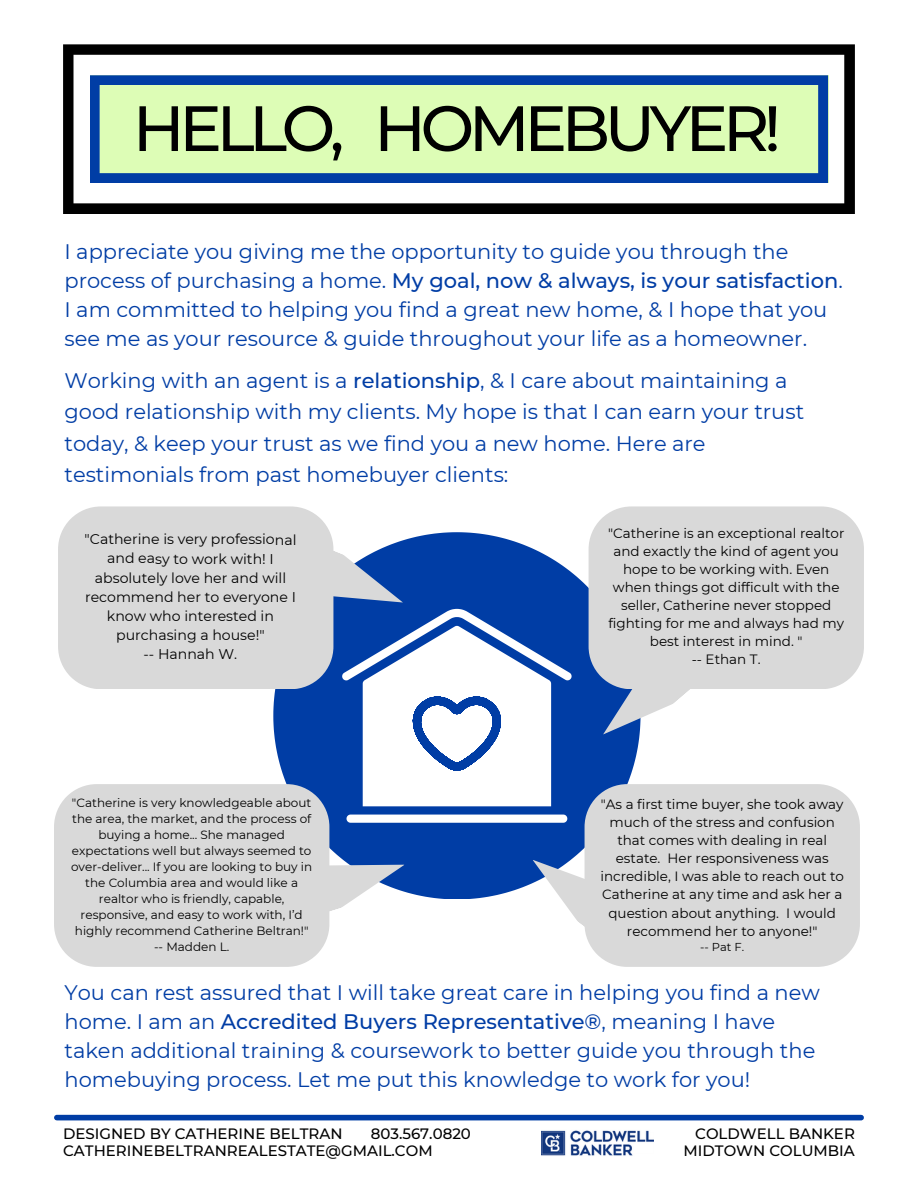
<style>
.page{position:relative;width:918px;height:1188px;background:#fff}
.page>*{position:absolute;margin:0;border:0;box-sizing:border-box;transform-origin:0 0}
.t1{font:500 63.9px "Montserrat";letter-spacing:-.085em;color:#000}
.t2{font:21px/29.2px "Montserrat";color:#003da5}
.t3{font:500 15px/16.8px "Montserrat";color:#000}
.t4{font:14.1px/19px "Montserrat";color:#000;text-align:center}
.t5{font:13.5px/18px "Montserrat";color:#000;text-align:center}
.t6{font:12px/16px "Montserrat";color:#000;text-align:center}
.t7{font:11.4px "Montserrat";color:#000}
.s1{font-weight:500}
</style>
<div class="page">
<svg style="left:273px;top:532px;width:367px;height:367px;fill:#003da5"></svg>
<div style="left:54px;top:784px;width:275px;height:183px;background:#d9d9d9"></div>
<div style="left:58px;top:506px;width:275px;height:183px;background:#d9d9d9"></div>
<div style="left:585px;top:784px;width:275px;height:183px;background:#d9d9d9"></div>
<div style="left:589px;top:506px;width:275px;height:183px;background:#d9d9d9"></div>
<svg style="left:297px;top:542px;width:106px;height:61px"></svg>
<svg style="left:63px;top:44px;width:792px;height:170px"></svg>
<svg style="left:90px;top:75px;width:738px;height:108px;fill:#ddfdb6"></svg>
<svg style="left:297px;top:865px;width:108px;height:53px"></svg>
<svg style="left:533px;top:860px;width:97px;height:81px"></svg>
<svg style="left:603px;top:649px;width:95px;height:86px"></svg>
<img style="left:542px;top:1130px;width:111px;height:26px">
<div style="left:57px;top:1115px;width:804px;height:5px;background:#003da5"></div>
<h1 class="t1" style="left:133px;top:89px;width:650px">HELLO, HOMEBUYER!</h1>
<h2 class="t2" style="left:64px;top:236px;width:780px">I appreciate you giving me the opportunity to guide you through the process of purchasing a home. <span class="s1">My goal, now &amp; always, is your satisfaction</span>.<br>I am committed to helping you find a great new home, &amp; I hope that you see me as your resource &amp; guide throughout your life as a homeowner.</h2>
<h2 class="t2" style="left:64px;top:364px;width:741px;line-height:31.5px">Working with an agent is a <span class="s1">relationship</span>, &amp; I care about maintaining a good relationship with my clients. My hope is that I can earn your trust today, &amp; keep your trust as we find you a new home. Here are testimonials from past homebuyer clients:</h2>
<h5 class="t4" style="left:85px;top:530px;width:213px">"Catherine is very professional and easy to work with! I absolutely love her and will recommend her to everyone I know who interested in purchasing a house!"<br>-- Hannah W.</h5>
<p class="t5" style="left:608px;top:524px;width:238px">"Catherine is an exceptional realtor and exactly the kind of agent you hope to be working with. Even when things got difficult with the seller, Catherine never stopped fighting for me and always had my best interest in mind. "<br>-- Ethan T.</p>
<p class="t6" style="left:71px;top:794px;width:243px">"Catherine is very knowledgeable about the area, the market, and the process of buying a home... She managed expectations well but always seemed to over-deliver... If you are looking to buy in the Columbia area and would like a realtor who is friendly, capable, responsive, and easy to work with, I’d highly recommend Catherine Beltran!"</p>
<p class="t6" style="left:154px;top:938px;width:77px">-- Madden L.</p>
<h5 class="t5" style="left:600px;top:795px;width:245px">"As a first time buyer, she took away much of the stress and confusion that comes with dealing in real estate. Her responsiveness was incredible, I was able to reach out to<br>Catherine at any time and ask her a question about anything. I would recommend her to anyone!"</h5>
<h5 class="t7" style="left:700px;top:940px;width:46px">-- Pat F.</h5>
<h4 class="t2" style="left:64px;top:978px;width:757px">You can rest assured that I will take great care in helping you find a new home. I am an <span class="s1">Accredited Buyers Representative®</span>, meaning I have taken additional training &amp; coursework to better guide you through the homebuying process. Let me put this knowledge to work for you!</h4>
<h2 class="t3" style="left:63px;top:1125px;width:409px;text-indent:308px">803.567.0820<br>CATHERINEBELTRANREALESTATE@GMAIL.COM</h2>
<h3 class="t3" style="left:684px;top:1125px;width:173px;text-align:right">COLDWELL BANKER<br>MIDTOWN COLUMBIA</h3>
<h2 class="t3" style="left:63px;top:1125px;width:281px">DESIGNED BY CATHERINE BELTRAN</h2>
</div>
